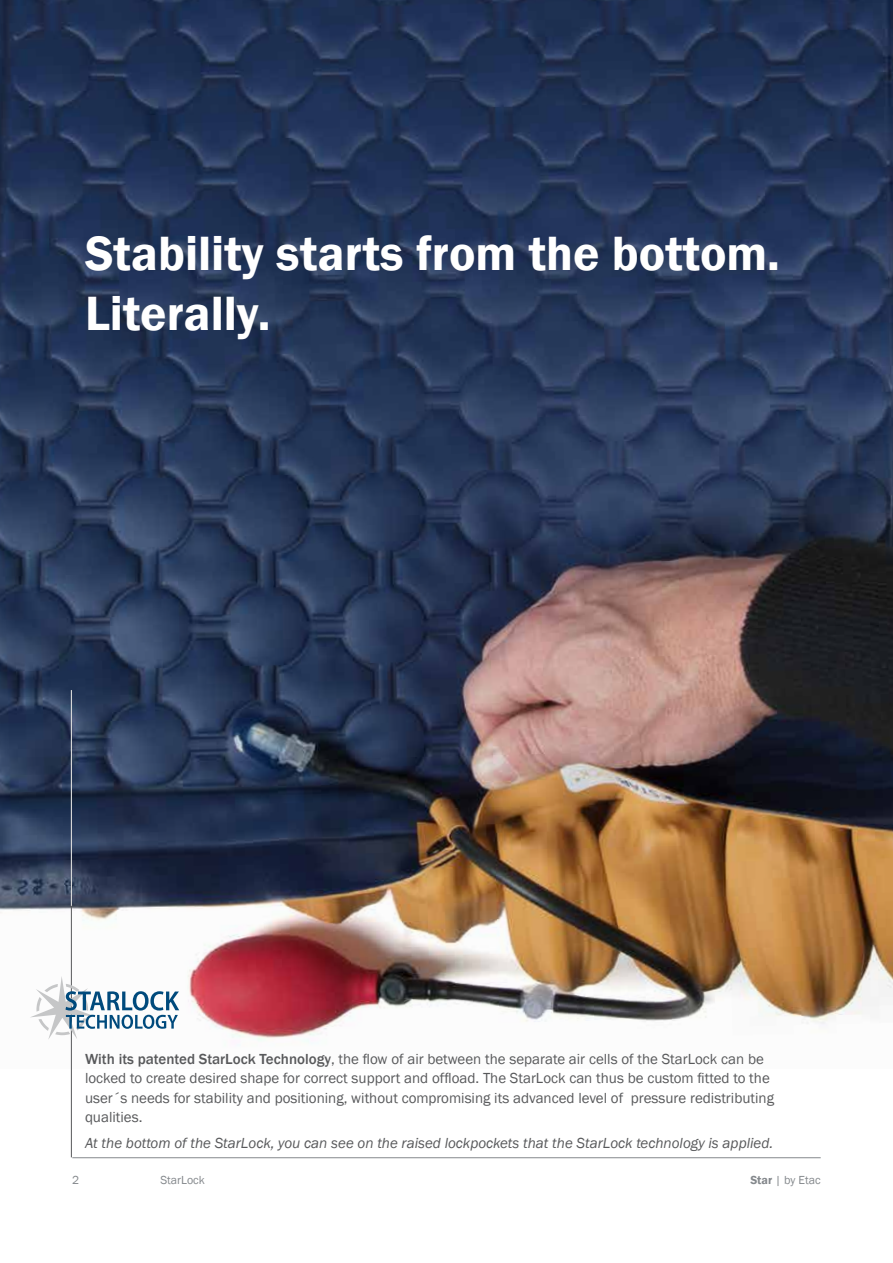
<style>
.page{position:relative;width:893px;height:1263px;background:#fff}
.page>*{position:absolute;margin:0;border:0;box-sizing:border-box;transform-origin:0 0}
.t1{font:600 49.5px/59.4px "Franklin Gothic";color:#fff}
.t2{font:15px/19.5px "Franklin Gothic";color:#58595b}
.t3{font:italic 15px "Franklin Gothic";color:#58595b}
.t4{font:12px "Franklin Gothic";color:#84888c}
.s1{font-weight:500}
.s2{font-weight:600}
</style>
<div class="page">
<hr style="left:72px;top:1157px;width:749px;height:1px;background:#84888c">
<img style="left:0;top:0;width:893px;height:1068px">
<hr style="left:71px;top:690px;width:1px;height:467px;background:#58595b">
<hr style="left:71px;top:690px;width:1px;height:216px;background:#e6e7e8">
<svg style="left:30px;top:977px;width:149px;height:63px"></svg>
<h1 class="t1" style="left:85px;top:225px;width:696px">Stability starts from the bottom.<br>Literally.</h1>
<p class="t2" style="left:85px;top:1049px;width:690px"><span class="s1">With its patented StarLock Technology</span>, the flow of air between the separate air cells of the StarLock can be locked to create desired shape for correct support and offload. The StarLock can thus be custom fitted to the user´s needs for stability and positioning, without compromising its advanced level of pressure redistributing qualities.</p>
<p class="t3" style="left:85px;top:1134px;width:690px">At the bottom of the StarLock, you can see on the raised lockpockets that the StarLock technology is applied.</p>
<p class="t4" style="left:72px;top:1173px;width:9px">2</p>
<p class="t4" style="left:160px;top:1173px;width:46px">StarLock</p>
<p class="t4" style="left:750px;top:1173px;width:72px"><span class="s2">Star</span> | by Etac</p>
</div>
